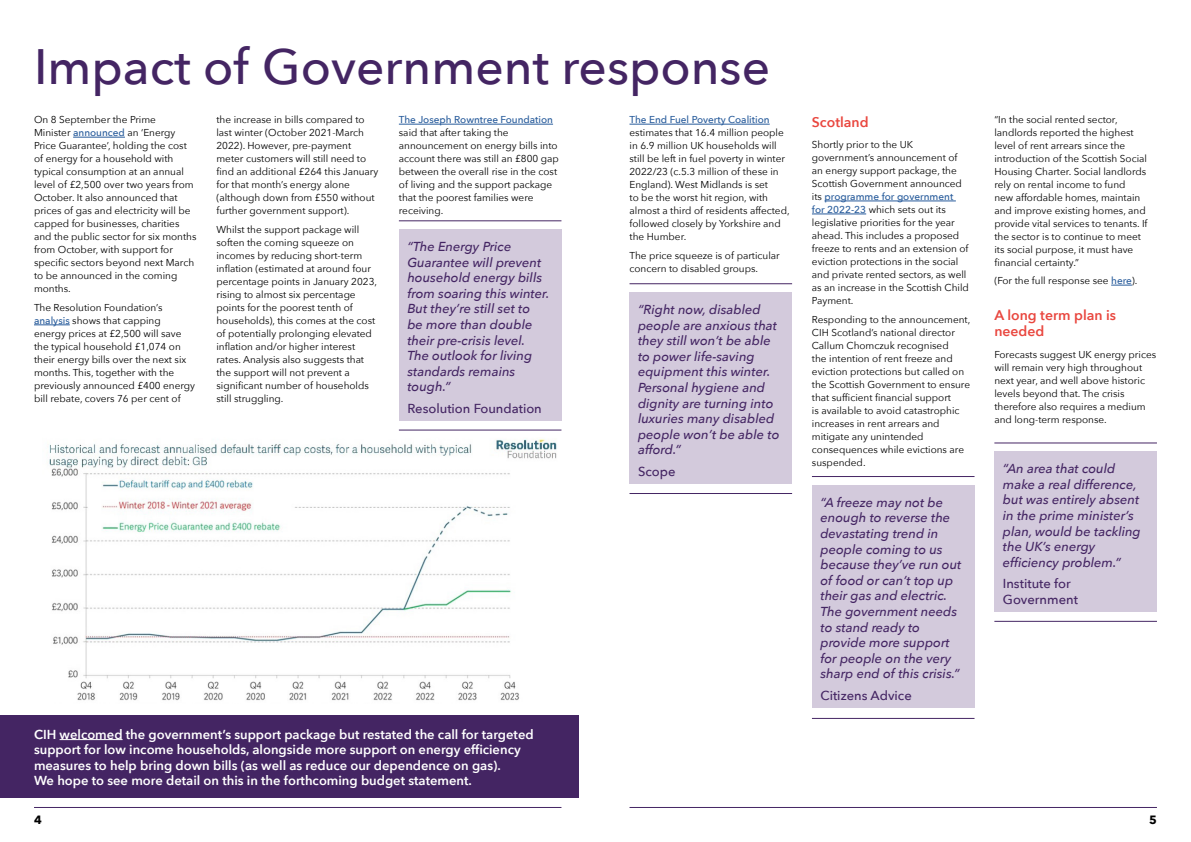
<style>
.page{position:relative;width:1191px;height:842px;background:#fff}
.page>*{position:absolute;margin:0;border:0;box-sizing:border-box;transform-origin:0 0}
.t1{font:500 49.6px "Avenir Next";color:#442563}
.t2{font:600 14px/16px "Avenir Next";color:#e9473f}
.t3{font:italic 500 13px/15.6px "Avenir Next";color:#442563}
.t4{font:600 13px/15.6px "Avenir Next";color:#fff}
.t5{font:500 13px/15.6px "Avenir Next";color:#442563}
.t6{font:700 12px "Avenir Next";color:#000}
.t7{font:10px/13px "Avenir Next";color:#000}
.t8{font:500 10px "Avenir Next";color:#275b9b}
.s1{font-weight:500;color:#275b9b}
</style>
<div class="page">
<hr style="left:34px;top:807px;width:527px;height:1px;background:#442563">
<hr style="left:629px;top:807px;width:528px;height:1px;background:#442563">
<div style="left:0;top:716px;width:578px;height:82px;background:#442563"></div>
<hr style="left:73px;top:137px;width:52px;height:1px;background:#275b9b">
<hr style="left:34px;top:325px;width:36px;height:1px;background:#275b9b">
<hr style="left:399px;top:124px;width:154px;height:1px;background:#275b9b">
<img style="left:49px;top:439px;width:508px;height:262px">
<div style="left:399px;top:230px;width:162px;height:191px;background:#d3cadc"></div>
<hr style="left:399px;top:221px;width:162px;height:1px;background:#442563">
<hr style="left:399px;top:430px;width:162px;height:1px;background:#442563">
<div style="left:994px;top:452px;width:163px;height:160px;background:#d3cadc"></div>
<hr style="left:994px;top:443px;width:163px;height:1px;background:#442563">
<hr style="left:994px;top:621px;width:163px;height:1px;background:#442563">
<div style="left:629px;top:292px;width:163px;height:192px;background:#d3cadc"></div>
<hr style="left:629px;top:283px;width:163px;height:1px;background:#442563">
<hr style="left:629px;top:493px;width:163px;height:1px;background:#442563">
<div style="left:812px;top:485px;width:162px;height:223px;background:#d3cadc"></div>
<hr style="left:812px;top:476px;width:162px;height:1px;background:#442563">
<hr style="left:812px;top:718px;width:162px;height:1px;background:#442563">
<hr style="left:60px;top:739px;width:63px;height:1px;background:#fff">
<hr style="left:824px;top:201px;width:132px;height:1px;background:#275b9b">
<hr style="left:812px;top:214px;width:54px;height:1px;background:#275b9b">
<svg style="left:1111px;top:285px;width:21px;height:1px"></svg>
<hr style="left:629px;top:124px;width:140px;height:1px;background:#275b9b">
<h1 class="t1" style="left:34px;top:24px;width:737px">Impact of Government response</h1>
<p class="t7" style="left:34px;top:113px;width:164px">On 8 September the Prime<br>Minister <span class="s1">announced</span> an ‘Energy<br>Price Guarantee’, holding the cost of energy for a household with typical consumption at an annual level of £2,500 over two years from<br>October. It also announced that prices of gas and electricity will be capped for businesses, charities and the public sector for six months from October, with support for specific sectors beyond next March to be announced in the coming months.</p>
<p class="t7" style="left:34px;top:301px;width:162px">The Resolution Foundation’s <span class="s1">analysis</span> shows that capping energy prices at £2,500 will save the typical household £1,074 on their energy bills over the next six months. This, together with the previously announced £400 energy bill rebate, covers 76 per cent of</p>
<p class="t7" style="left:216px;top:113px;width:163px">the increase in bills compared to last winter (October 2021-March<br>2022). However, pre-payment meter customers will still need to find an additional £264 this January for that month’s energy alone (although down from £550 without further government support).</p>
<p class="t7" style="left:216px;top:223px;width:162px">Whilst the support package will soften the coming squeeze on incomes by reducing short-term inflation (estimated at around four percentage points in January 2023, rising to almost six percentage points for the poorest tenth of households), this comes at the cost of potentially prolonging elevated inflation and/or higher interest rates. Analysis also suggests that the support will not prevent a significant number of households still struggling.</p>
<p class="t8" style="left:399px;top:111px;width:156px">The Joseph Rowntree Foundation</p>
<p class="t7" style="left:399px;top:126px;width:161px">said that after taking the announcement on energy bills into account there was still an £800 gap between the overall rise in the cost of living and the support package that the poorest families were receiving.</p>
<h3 class="t3" style="left:407px;top:238px;width:144px">“The Energy Price<br>Guarantee will prevent household energy bills from soaring this winter.<br>But they’re still set to<br>be more than double their pre-crisis level.<br>The outlook for living standards remains tough.”</h3>
<h3 class="t5" style="left:407px;top:400px;width:136px">Resolution Foundation</h3>
<p class="t8" style="left:629px;top:111px;width:142px">The End Fuel Poverty Coalition</p>
<p class="t7" style="left:629px;top:126px;width:162px">estimates that 16.4 million people in 6.9 million UK households will still be left in fuel poverty in winter<br>2022/23 (c.5.3 million of these in<br>England). West Midlands is set<br>to be the worst hit region, with almost a third of residents affected, followed closely by Yorkshire and the Humber.</p>
<p class="t7" style="left:629px;top:249px;width:152px">The price squeeze is of particular concern to disabled groups.</p>
<h3 class="t3" style="left:638px;top:301px;width:143px">“Right now, disabled people are anxious that they still won’t be able to power life-saving equipment this winter.<br>Personal hygiene and dignity are turning into luxuries many disabled people won’t be able to afford.”</h3>
<h3 class="t5" style="left:638px;top:463px;width:39px">Scope</h3>
<p class="t4" style="left:34px;top:726px;width:501px">CIH welcomed the government’s support package but restated the call for targeted support for low income households, alongside more support on energy efficiency measures to help bring down bills (as well as reduce our dependence on gas).<br>We hope to see more detail on this in the forthcoming budget statement.</p>
<h2 class="t2" style="left:812px;top:113px;width:58px">Scotland</h2>
<p class="t7" style="left:812px;top:138px;width:159px">Shortly prior to the UK government’s announcement of an energy support package, the<br>Scottish Government announced its <span class="s1">programme for government<br>for 2022-23</span> which sets out its legislative priorities for the year ahead. This includes a proposed freeze to rents and an extension of eviction protections in the social and private rented sectors, as well as an increase in the Scottish Child<br>Payment.</p>
<p class="t7" style="left:812px;top:312px;width:160px">Responding to the announcement,<br>CIH Scotland’s national director<br>Callum Chomczuk recognised<br>the intention of rent freeze and eviction protections but called on the Scottish Government to ensure that sufficient financial support<br>is available to avoid catastrophic increases in rent arrears and mitigate any unintended consequences while evictions are suspended.</p>
<p class="t3" style="left:820px;top:494px;width:142px">“A freeze may not be enough to reverse the devastating trend in people coming to us because they’ve run out of food or can’t top up their gas and electric.<br>The government needs to stand ready to provide more support for people on the very sharp end of this crisis.”</p>
<h3 class="t5" style="left:820px;top:687px;width:93px">Citizens Advice</h3>
<p class="t7" style="left:994px;top:112px;width:155px">“In the social rented sector, landlords reported the highest level of rent arrears since the introduction of the Scottish Social<br>Housing Charter. Social landlords rely on rental income to fund<br>new affordable homes, maintain and improve existing homes, and provide vital services to tenants. If the sector is to continue to meet its social purpose, it must have financial certainty.”</p>
<p class="t7" style="left:994px;top:274px;width:145px">(For the full response see <span class="s1">here</span>).</p>
<h2 class="t2" style="left:994px;top:307px;width:123px">A long term plan is needed</h2>
<p class="t7" style="left:994px;top:347px;width:163px">Forecasts suggest UK energy prices will remain very high throughout next year, and well above historic levels beyond that. The crisis therefore also requires a medium and long-term response.</p>
<h3 class="t3" style="left:1003px;top:460px;width:139px">“An area that could make a real difference, but was entirely absent in the prime minister’s plan, would be tackling the UK’s energy efficiency problem.”</h3>
<h3 class="t5" style="left:1003px;top:575px;width:77px">Institute for<br>Government</h3>
<p class="t6" style="left:34px;top:810px;width:9px">4</p>
<p class="t6" style="left:1149px;top:810px;width:9px">5</p>
</div>
